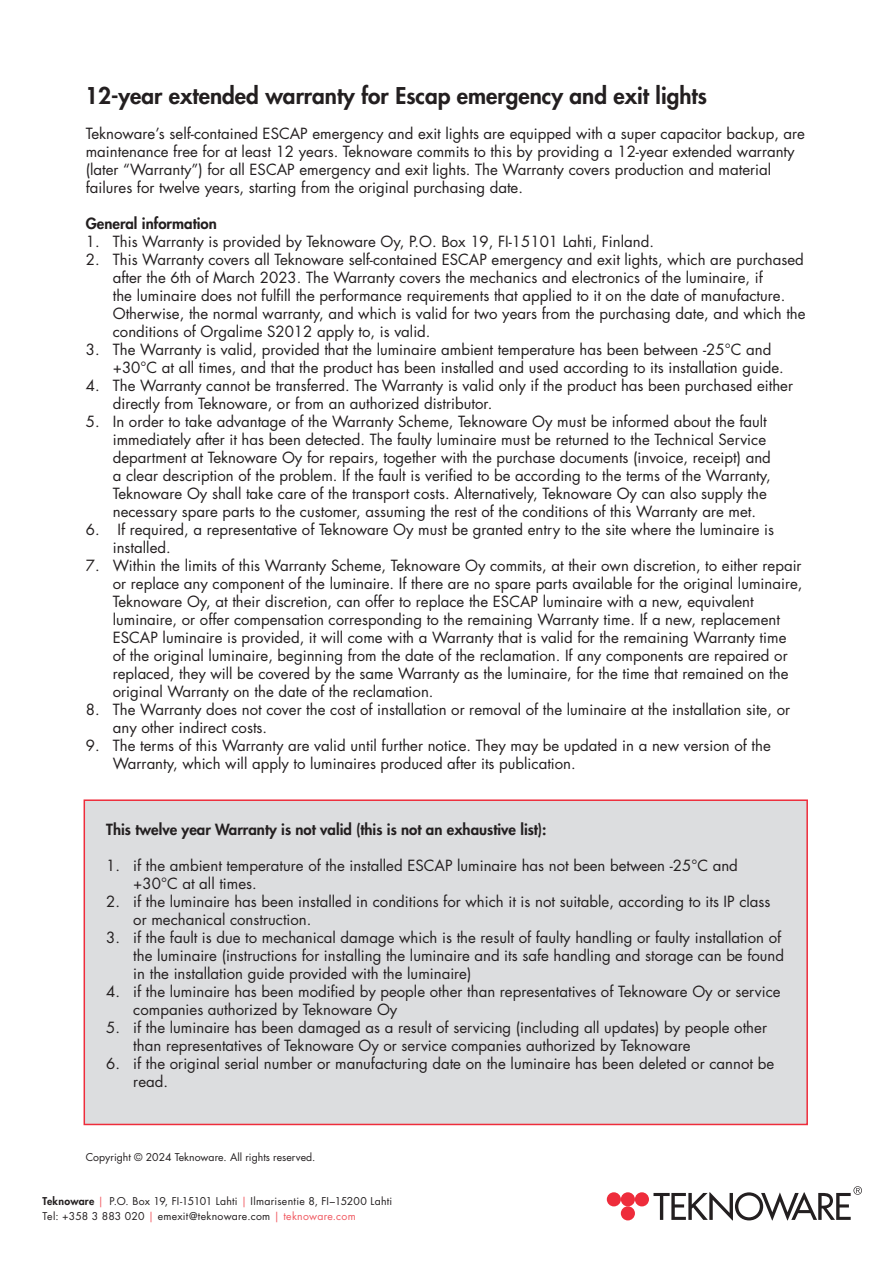
<style>
.page{position:relative;width:893px;height:1263px;background:#fff}
.page>*{position:absolute;margin:0;border:0;box-sizing:border-box;transform-origin:0 0}
.t1{font:800 22.5px "Futura Std";color:#231f20}
.t2{font:15px/18px "Futura Std";color:#231f20}
.t3{font:800 15px "Futura Std";color:#231f20}
.t4{font:10.5px/15px "Futura Std";letter-spacing:.015em;color:#231f20}
.s1{font-weight:800}
.s2{color:#f05961}
</style>
<div class="page">
<div style="left:607px;top:1192px;width:14px;height:14px;background:#ee2c3b;border-radius:50%"></div>
<div style="left:621px;top:1192px;width:14px;height:14px;background:#ee2c3b;border-radius:50%"></div>
<div style="left:635px;top:1192px;width:14px;height:14px;background:#ee2c3b;border-radius:50%"></div>
<div style="left:621px;top:1206px;width:14px;height:14px;background:#ee2c3b;border-radius:50%"></div>
<svg style="left:653px;top:1186px;width:209px;height:34px"></svg>
<div style="left:84px;top:800px;width:723px;height:324px;background:#dcdddf"></div>
<div style="left:84px;top:799px;width:724px;height:326px;border:2px solid #ee2c3b"></div>
<h1 class="t1" style="left:85px;top:81px;width:623px">12-year extended warranty for Escap emergency and exit lights</h1>
<p class="t2" style="left:86px;top:124px;width:721px">Teknoware’s self-contained ESCAP emergency and exit lights are equipped with a super capacitor backup, are maintenance free for at least 12 years. Teknoware commits to this by providing a 12-year extended warranty (later “Warranty”) for all ESCAP emergency and exit lights. The Warranty covers production and material failures for twelve years, starting from the original purchasing date.</p>
<p class="t3" style="left:86px;top:214px;width:133px">General information</p>
<p class="t2" style="left:86px;top:232px;width:570px">1. This Warranty is provided by Teknoware Oy, P.O. Box 19, FI-15101 Lahti, Finland.</p>
<p class="t2" style="left:113px;top:250px;width:694px;text-indent:-27px">2. This Warranty covers all Teknoware self-contained ESCAP emergency and exit lights, which are purchased after the 6th of March 2023. The Warranty covers the mechanics and electronics of the luminaire, if<br>the luminaire does not fulfill the performance requirements that applied to it on the date of manufacture.<br>Otherwise, the normal warranty, and which is valid for two years from the purchasing date, and which the conditions of Orgalime S2012 apply to, is valid.</p>
<p class="t2" style="left:113px;top:340px;width:672px;text-indent:-27px">3. The Warranty is valid, provided that the luminaire ambient temperature has been between -25°C and +30°C at all times, and that the product has been installed and used according to its installation guide.</p>
<p class="t2" style="left:113px;top:376px;width:682px;text-indent:-27px">4. The Warranty cannot be transferred. The Warranty is valid only if the product has been purchased either directly from Teknoware, or from an authorized distributor.</p>
<p class="t2" style="left:113px;top:412px;width:660px;text-indent:-27px">5. In order to take advantage of the Warranty Scheme, Teknoware Oy must be informed about the fault immediately after it has been detected. The faulty luminaire must be returned to the Technical Service department at Teknoware Oy for repairs, together with the purchase documents (invoice, receipt) and a clear description of the problem. If the fault is verified to be according to the terms of the Warranty, Teknoware Oy shall take care of the transport costs. Alternatively, Teknoware Oy can also supply the necessary spare parts to the customer, assuming the rest of the conditions of this Warranty are met.</p>
<p class="t2" style="left:113px;top:520px;width:663px;text-indent:-27px">6. If required, a representative of Teknoware Oy must be granted entry to the site where the luminaire is installed.</p>
<p class="t2" style="left:113px;top:556px;width:691px;text-indent:-27px">7. Within the limits of this Warranty Scheme, Teknoware Oy commits, at their own discretion, to either repair or replace any component of the luminaire. If there are no spare parts available for the original luminaire, Teknoware Oy, at their discretion, can offer to replace the ESCAP luminaire with a new, equivalent luminaire, or offer compensation corresponding to the remaining Warranty time. If a new, replacement ESCAP luminaire is provided, it will come with a Warranty that is valid for the remaining Warranty time of the original luminaire, beginning from the date of the reclamation. If any components are repaired or replaced, they will be covered by the same Warranty as the luminaire, for the time that remained on the original Warranty on the date of the reclamation.</p>
<p class="t2" style="left:113px;top:700px;width:679px;text-indent:-27px">8. The Warranty does not cover the cost of installation or removal of the luminaire at the installation site, or any other indirect costs.</p>
<p class="t2" style="left:113px;top:736px;width:659px;text-indent:-27px">9. The terms of this Warranty are valid until further notice. They may be updated in a new version of the<br>Warranty, which will apply to luminaires produced after its publication.</p>
<p class="t3" style="left:106px;top:819px;width:442px">This twelve year Warranty is not valid (this is not an exhaustive list):</p>
<p class="t2" style="left:133px;top:856px;width:606px;text-indent:-27px">1. if the ambient temperature of the installed ESCAP luminaire has not been between -25°C and +30°C at all times.</p>
<p class="t2" style="left:133px;top:892px;width:639px;text-indent:-27px">2. if the luminaire has been installed in conditions for which it is not suitable, according to its IP class or mechanical construction.</p>
<p class="t2" style="left:133px;top:928px;width:652px;text-indent:-27px">3. if the fault is due to mechanical damage which is the result of faulty handling or faulty installation of the luminaire (instructions for installing the luminaire and its safe handling and storage can be found in the installation guide provided with the luminaire)</p>
<p class="t2" style="left:133px;top:982px;width:649px;text-indent:-27px">4. if the luminaire has been modified by people other than representatives of Teknoware Oy or service companies authorized by Teknoware Oy</p>
<p class="t2" style="left:133px;top:1018px;width:635px;text-indent:-27px">5. if the luminaire has been damaged as a result of servicing (including all updates) by people other than representatives of Teknoware Oy or service companies authorized by Teknoware</p>
<p class="t2" style="left:133px;top:1054px;width:642px;text-indent:-27px">6. if the original serial number or manufacturing date on the luminaire has been deleted or cannot be read.</p>
<p class="t4" style="left:86px;top:1149px;width:231px">Copyright © 2024 Teknoware. All rights reserved.</p>
<p class="t4" style="left:43px;top:1194px;width:351px"><span class="s1">Teknoware</span> <span class="s2">|</span> P.O. Box 19, FI-15101 Lahti <span class="s2">|</span> Ilmarisentie 8, FI–15200 Lahti<br>Tel: +358 3 883 020 <span class="s2">|</span> emexit@teknoware.com <span class="s2">| teknoware.com</span></p>
</div>
